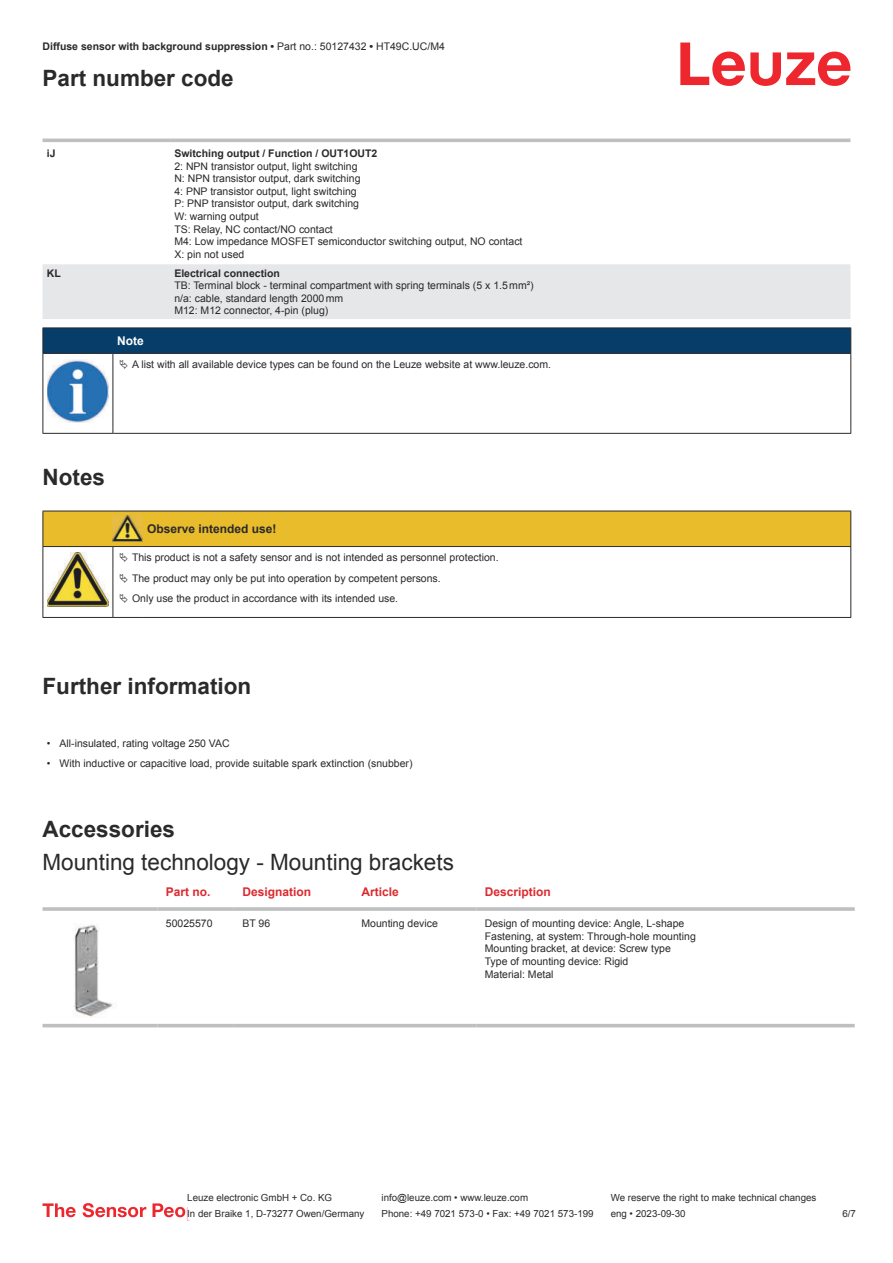
<style>
.page{position:relative;width:893px;height:1263px;background:#fff}
.page>*{position:absolute;margin:0;border:0;box-sizing:border-box;transform-origin:0 0}
.t1{font:700 22.5px "Arial";color:#2b292a}
.t2{font:22.5px "Arial";color:#2b292a}
.t3{font:700 12px "Arial";color:#db2a30}
.t4{font:700 12px "Arial";color:#2b292a}
.t5{font:700 12px "Arial";color:#fff}
.t6{font:10.5px/12.6px "Arial";color:#2b292a}
.t7{font:700 10.5px "Arial";color:#2b292a}
.t8{font:9.75px "Arial";color:#2b292a}
.s1{font-weight:400}
</style>
<div class="page">
<svg style="left:680px;top:43px;width:170px;height:43px"></svg>
<svg style="left:43px;top:138px;width:807px;height:1px"></svg>
<div style="left:43px;top:264px;width:807px;height:55px;background:#e6e7e9"></div>
<hr style="left:43px;top:139px;width:127px;height:3px;background:#bdbfc1">
<hr style="left:170px;top:139px;width:680px;height:3px;background:#bdbfc1">
<svg style="left:43px;top:1023px;width:812px;height:5px;fill:#eff0f0"></svg>
<hr style="left:43px;top:907px;width:114px;height:4px;background:#bdbfc1">
<hr style="left:157px;top:907px;width:77px;height:4px;background:#c8cacc">
<hr style="left:234px;top:907px;width:119px;height:4px;background:#c3c5c7">
<hr style="left:353px;top:907px;width:123px;height:4px;background:#bdbfc1">
<hr style="left:476px;top:907px;width:379px;height:4px;background:#c8cacc">
<hr style="left:43px;top:1024px;width:114px;height:3px;background:#bdbfc1">
<hr style="left:157px;top:1024px;width:77px;height:3px;background:#bdbfc1">
<hr style="left:234px;top:1024px;width:119px;height:3px;background:#bdbfc1">
<hr style="left:353px;top:1024px;width:123px;height:3px;background:#bdbfc1">
<hr style="left:476px;top:1024px;width:379px;height:3px;background:#bdbfc1">
<img style="left:73px;top:924px;width:44px;height:93px">
<svg style="left:43px;top:1203px;width:33px;height:14px"></svg>
<svg style="left:83px;top:1203px;width:63px;height:14px"></svg>
<svg style="left:153px;top:1203px;width:35px;height:17px"></svg>
<svg style="left:44px;top:354px;width:806px;height:79px"></svg>
<hr style="left:43px;top:353px;width:70px;height:1px;background:#2b292a">
<div style="left:43px;top:328px;width:808px;height:25px;background:#063d69"></div>
<hr style="left:113px;top:353px;width:738px;height:1px;background:#2b292a">
<hr style="left:43px;top:354px;width:1px;height:75px;background:#2b292a">
<hr style="left:113px;top:354px;width:1px;height:75px;background:#2b292a">
<hr style="left:850px;top:354px;width:1px;height:75px;background:#2b292a">
<hr style="left:43px;top:433px;width:70px;height:1px;background:#2b292a">
<hr style="left:113px;top:433px;width:738px;height:1px;background:#2b292a">
<img style="left:47px;top:360px;width:61px;height:63px">
<div style="left:115px;top:354px;width:734px;height:21px;background:#fff"></div>
<hr style="left:43px;top:617px;width:70px;height:1px;background:#2b292a">
<hr style="left:113px;top:617px;width:30px;height:1px;background:#2b292a">
<hr style="left:143px;top:617px;width:708px;height:1px;background:#2b292a">
<svg style="left:43px;top:511px;width:808px;height:106px"></svg>
<p class="t7" style="left:43px;top:43px;width:404px">Diffuse sensor with background suppression • <span class="s1">Part no.: 50127432</span> • <span class="s1">HT49C.UC/M4</span></p>
<h1 class="t1" style="left:43px;top:70px;width:193px">Part number code</h1>
<p class="t7" style="left:47px;top:149px;width:10px">iJ</p>
<p class="t7" style="left:174px;top:149px;width:205px">Switching output / Function / OUT1OUT2</p>
<p class="t6" style="left:174px;top:161px;width:350px">2: NPN transistor output, light switching<br>N: NPN transistor output, dark switching<br>4: PNP transistor output, light switching<br>P: PNP transistor output, dark switching<br>W: warning output<br>TS: Relay, NC contact/NO contact<br>M4: Low impedance MOSFET semiconductor switching output, NO contact X: pin not used</p>
<p class="t7" style="left:47px;top:269px;width:15px">KL</p>
<p class="t7" style="left:174px;top:269px;width:107px">Electrical connection</p>
<p class="t6" style="left:174px;top:280px;width:361px">TB: Terminal block - terminal compartment with spring terminals (5 x 1.5 mm²) n/a: cable, standard length 2000 mm<br>M12: M12 connector, 4-pin (plug)</p>
<p class="t5" style="left:117px;top:336px;width:28px">Note</p>
<p class="t6" style="left:132px;top:359px;width:421px">A list with all available device types can be found on the Leuze website at www.leuze.com.</p>
<h1 class="t1" style="left:43px;top:468px;width:64px">Notes</h1>
<p class="t4" style="left:147px;top:524px;width:131px">Observe intended use!</p>
<p class="t6" style="left:132px;top:548px;width:368px;line-height:20.2px">This product is not a safety sensor and is not intended as personnel protection.<br>The product may only be put into operation by competent persons.<br>Only use the product in accordance with its intended use.</p>
<h1 class="t1" style="left:43px;top:678px;width:210px">Further information</h1>
<p class="t6" style="left:47px;top:738px;width:184px">• All-insulated, rating voltage 250 VAC</p>
<p class="t6" style="left:47px;top:758px;width:367px">• With inductive or capacitive load, provide suitable spark extinction (snubber)</p>
<h1 class="t1" style="left:43px;top:820px;width:134px">Accessories</h1>
<h1 class="t2" style="left:43px;top:853px;width:413px">Mounting technology - Mounting brackets</h1>
<p class="t3" style="left:166px;top:888px;width:46px">Part no.</p>
<p class="t3" style="left:242px;top:888px;width:70px">Designation</p>
<p class="t3" style="left:361px;top:888px;width:39px">Article</p>
<p class="t3" style="left:485px;top:888px;width:68px">Description</p>
<p class="t6" style="left:166px;top:918px;width:48px">50025570</p>
<p class="t6" style="left:242px;top:918px;width:29px">BT 96</p>
<p class="t6" style="left:361px;top:918px;width:78px">Mounting device</p>
<p class="t6" style="left:485px;top:918px;width:213px">Design of mounting device: Angle, L-shape Fastening, at system: Through-hole mounting Mounting bracket, at device: Screw type Type of mounting device: Rigid<br>Material: Metal</p>
<p class="t8" style="left:187px;top:1194px;width:146px">Leuze electronic GmbH + Co. KG</p>
<p class="t8" style="left:381px;top:1194px;width:148px">info@leuze.com • www.leuze.com</p>
<p class="t8" style="left:611px;top:1194px;width:207px">We reserve the right to make technical changes</p>
<p class="t8" style="left:187px;top:1210px;width:179px">In der Braike 1, D-73277 Owen/Germany</p>
<p class="t8" style="left:381px;top:1210px;width:214px">Phone: +49 7021 573-0 • Fax: +49 7021 573-199</p>
<p class="t8" style="left:611px;top:1210px;width:76px">eng • 2023-09-30</p>
<p class="t8" style="left:842px;top:1210px;width:15px">6 /7</p>
</div>
